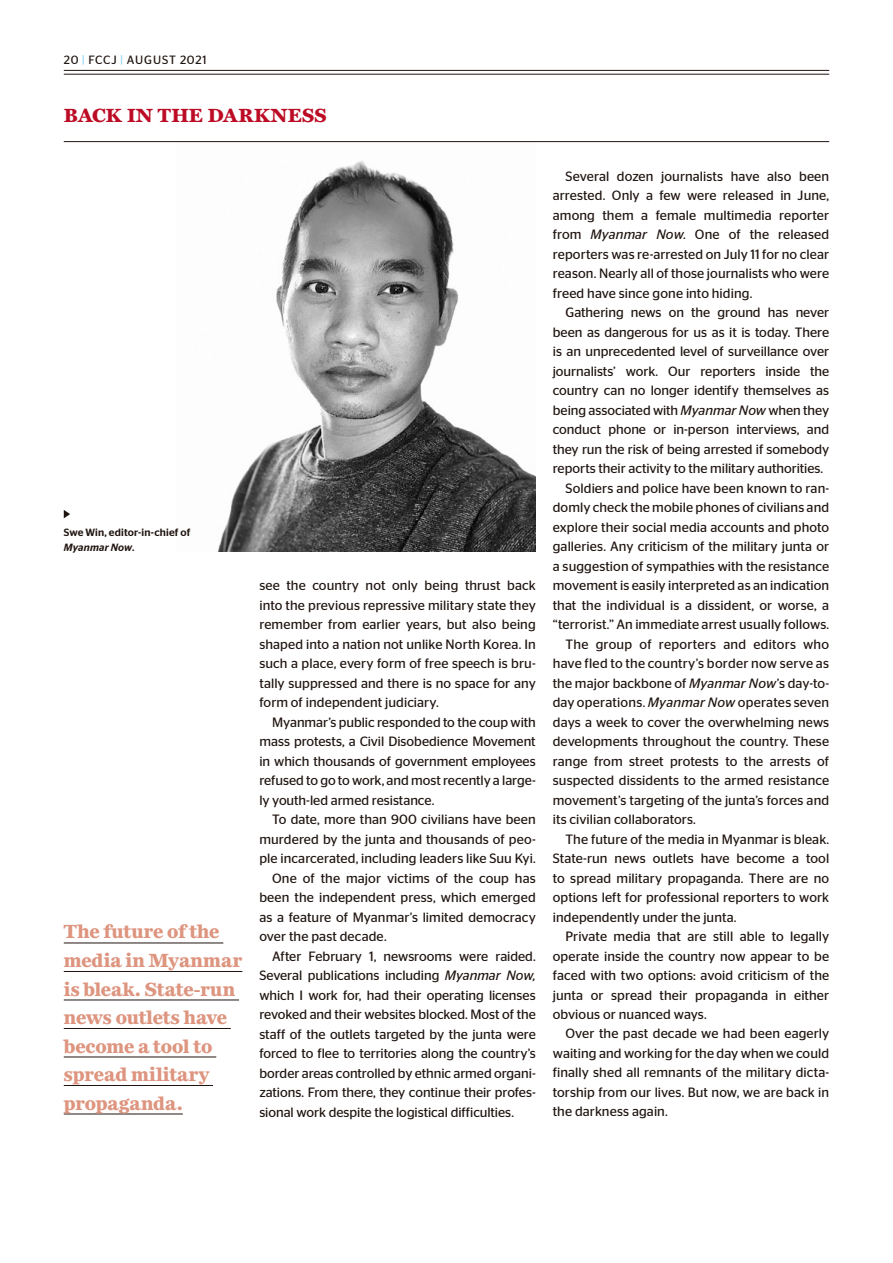
<style>
.page{position:relative;width:893px;height:1263px;background:#fff}
.page>*{position:absolute;margin:0;border:0;box-sizing:border-box;transform-origin:0 0}
.t1{font:700 19.5px/28.5px "Miller Daily One";letter-spacing:.005em;color:#de957f}
.t2{font:700 19.5px "Miller Daily One";letter-spacing:.015em;color:#bc0b24}
.t3{font:13.5px/19.5px "Stag Sans";letter-spacing:.005em;color:#1f1410;text-align:justify}
.t4{font:12px "Stag Sans";letter-spacing:.065em;color:#1f1410}
.t5{font:500 10.5px/15px "Stag Sans";letter-spacing:.015em;color:#1f1410}
.s1{color:#8ed0f1}
.s2{font-style:italic}
</style>
<div class="page">
<img style="left:177px;top:142px;width:359px;height:409px">
<svg style="left:64px;top:510px;width:6px;height:8px"></svg>
<hr style="left:64px;top:141px;width:765px;height:1px;background:#1f1410">
<hr style="left:64px;top:943px;width:159px;height:1px;background:#1f1410">
<hr style="left:64px;top:971px;width:178px;height:1px;background:#1f1410">
<hr style="left:64px;top:1000px;width:175px;height:1px;background:#1f1410">
<hr style="left:64px;top:1028px;width:167px;height:1px;background:#1f1410">
<hr style="left:64px;top:1057px;width:152px;height:1px;background:#1f1410">
<hr style="left:64px;top:1085px;width:149px;height:1px;background:#1f1410">
<hr style="left:64px;top:1114px;width:119px;height:1px;background:#1f1410">
<hr style="left:64px;top:74px;width:765px;height:1px;background:#1f1410">
<hr style="left:64px;top:70px;width:765px;height:1px;background:#1f1410">
<p class="t4" style="left:64px;top:53px;width:144px">20 <span class="s1">|</span> FCCJ <span class="s1">|</span> AUGUST 2021</p>
<h1 class="t2" style="left:64px;top:104px;width:265px">BACK IN THE DARKNESS</h1>
<p class="t5" style="left:64px;top:525px;width:128px">Swe Win, editor-in-chief of<br><span class="s2">Myanmar Now</span>.</p>
<h1 class="t1" style="left:64px;top:917px;width:180px">The future of the media in Myanmar is bleak. State-run news outlets have become a tool to spread military propaganda.</h1>
<p class="t3" style="left:259px;top:576px;width:278px">see the country not only being thrust back into the previous repressive military state they remember from earlier years, but also being shaped into a nation not unlike North Korea. In such a place, every form of free speech is bru&shy;tally suppressed and there is no space for any form of independent judiciary.</p>
<p class="t3" style="left:259px;top:712px;width:278px;text-indent:13px">Myanmar’s public responded to the coup with mass protests, a Civil Disobedience Movement in which thousands of government employees refused to go to work, and most recently a large&shy;ly youth-led armed resistance.</p>
<p class="t3" style="left:272px;top:810px;width:265px">To date, more than 900 civilians have been</p>
<p class="t3" style="left:259px;top:829px;width:278px">murdered by the junta and thousands of peo-</p>
<p class="t3" style="left:259px;top:849px;width:278px">ple incarcerated, including leaders like Suu Kyi.</p>
<p class="t3" style="left:272px;top:868px;width:265px">One of the major victims of the coup has</p>
<p class="t3" style="left:259px;top:888px;width:278px">been the independent press, which emerged</p>
<p class="t3" style="left:259px;top:907px;width:278px">as a feature of Myanmar’s limited democracy</p>
<p class="t3" style="left:259px;top:927px;width:129px">over the past decade.</p>
<p class="t3" style="left:272px;top:946px;width:265px">After February 1, newsrooms were raided.</p>
<p class="t3" style="left:259px;top:966px;width:278px">Several publications including <span class="s2">Myanmar Now,</span></p>
<p class="t3" style="left:259px;top:985px;width:278px">which I work for, had their operating licenses</p>
<p class="t3" style="left:259px;top:1005px;width:278px">revoked and their websites blocked. Most of the</p>
<p class="t3" style="left:259px;top:1024px;width:278px">staff of the outlets targeted by the junta were</p>
<p class="t3" style="left:259px;top:1044px;width:278px">forced to flee to territories along the country’s</p>
<p class="t3" style="left:259px;top:1063px;width:278px">border areas controlled by ethnic armed organi-</p>
<p class="t3" style="left:259px;top:1083px;width:278px">zations. From there, they continue their profes-</p>
<p class="t3" style="left:259px;top:1102px;width:256px">sional work despite the logistical difficulties.</p>
<p class="t3" style="left:553px;top:166px;width:278px;text-indent:13px">Several dozen journalists have also been arrested. Only a few were released in June, among them a female multimedia reporter from <span class="s2">Myanmar Now</span>. One of the released reporters was re-arrested on July 11 for no clear reason. Nearly all of those journalists who were freed have since gone into hiding.</p>
<p class="t3" style="left:566px;top:303px;width:265px">Gathering news on the ground has never</p>
<p class="t3" style="left:553px;top:322px;width:278px">been as dangerous for us as it is today. There</p>
<p class="t3" style="left:553px;top:342px;width:278px">is an unprecedented level of surveillance over</p>
<p class="t3" style="left:553px;top:361px;width:278px">journalists’ work. Our reporters inside the</p>
<p class="t3" style="left:553px;top:381px;width:278px">country can no longer identify themselves as</p>
<p class="t3" style="left:553px;top:400px;width:278px">being associated with <span class="s2">Myanmar Now</span> when they</p>
<p class="t3" style="left:553px;top:419px;width:278px">conduct phone or in-person interviews, and</p>
<p class="t3" style="left:553px;top:439px;width:278px">they run the risk of being arrested if somebody</p>
<p class="t3" style="left:553px;top:458px;width:272px">reports their activity to the military authorities.</p>
<p class="t3" style="left:566px;top:478px;width:265px">Soldiers and police have been known to ran-</p>
<p class="t3" style="left:553px;top:497px;width:278px">domly check the mobile phones of civilians and</p>
<p class="t3" style="left:553px;top:517px;width:278px">explore their social media accounts and photo</p>
<p class="t3" style="left:553px;top:536px;width:278px">galleries. Any criticism of the military junta or</p>
<p class="t3" style="left:553px;top:556px;width:278px">a suggestion of sympathies with the resistance</p>
<p class="t3" style="left:553px;top:575px;width:278px">movement is easily interpreted as an indication</p>
<p class="t3" style="left:553px;top:595px;width:278px">that the individual is a dissident, or worse, a</p>
<p class="t3" style="left:553px;top:614px;width:278px">“terrorist.” An immediate arrest usually follows.</p>
<p class="t3" style="left:566px;top:634px;width:265px">The group of reporters and editors who</p>
<p class="t3" style="left:553px;top:653px;width:278px">have fled to the country’s border now serve as</p>
<p class="t3" style="left:553px;top:673px;width:278px">the major backbone of <span class="s2">Myanmar Now</span>’s day-to-</p>
<p class="t3" style="left:553px;top:692px;width:278px">day operations. <span class="s2">Myanmar Now</span> operates seven</p>
<p class="t3" style="left:553px;top:712px;width:278px">days a week to cover the overwhelming news</p>
<p class="t3" style="left:553px;top:731px;width:278px">developments throughout the country. These</p>
<p class="t3" style="left:553px;top:751px;width:278px">range from street protests to the arrests of</p>
<p class="t3" style="left:553px;top:770px;width:278px">suspected dissidents to the armed resistance</p>
<p class="t3" style="left:553px;top:790px;width:278px">movement’s targeting of the junta’s forces and</p>
<p class="t3" style="left:553px;top:809px;width:145px">its civilian collaborators.</p>
<p class="t3" style="left:566px;top:829px;width:265px">The future of the media in Myanmar is bleak.</p>
<p class="t3" style="left:553px;top:848px;width:278px">State-run news outlets have become a tool</p>
<p class="t3" style="left:553px;top:868px;width:278px">to spread military propaganda. There are no</p>
<p class="t3" style="left:553px;top:887px;width:278px">options left for professional reporters to work</p>
<p class="t3" style="left:553px;top:907px;width:185px">independently under the junta.</p>
<p class="t3" style="left:566px;top:926px;width:265px">Private media that are still able to legally</p>
<p class="t3" style="left:553px;top:946px;width:278px">operate inside the country now appear to be</p>
<p class="t3" style="left:553px;top:965px;width:278px">faced with two options: avoid criticism of the</p>
<p class="t3" style="left:553px;top:985px;width:278px">junta or spread their propaganda in either</p>
<p class="t3" style="left:553px;top:1004px;width:156px">obvious or nuanced ways.</p>
<p class="t3" style="left:566px;top:1024px;width:265px">Over the past decade we had been eagerly</p>
<p class="t3" style="left:553px;top:1043px;width:278px">waiting and working for the day when we could</p>
<p class="t3" style="left:553px;top:1063px;width:278px">finally shed all remnants of the military dicta-</p>
<p class="t3" style="left:553px;top:1082px;width:278px">torship from our lives. But now, we are back in</p>
<p class="t3" style="left:553px;top:1102px;width:116px">the darkness again.</p>
</div>
